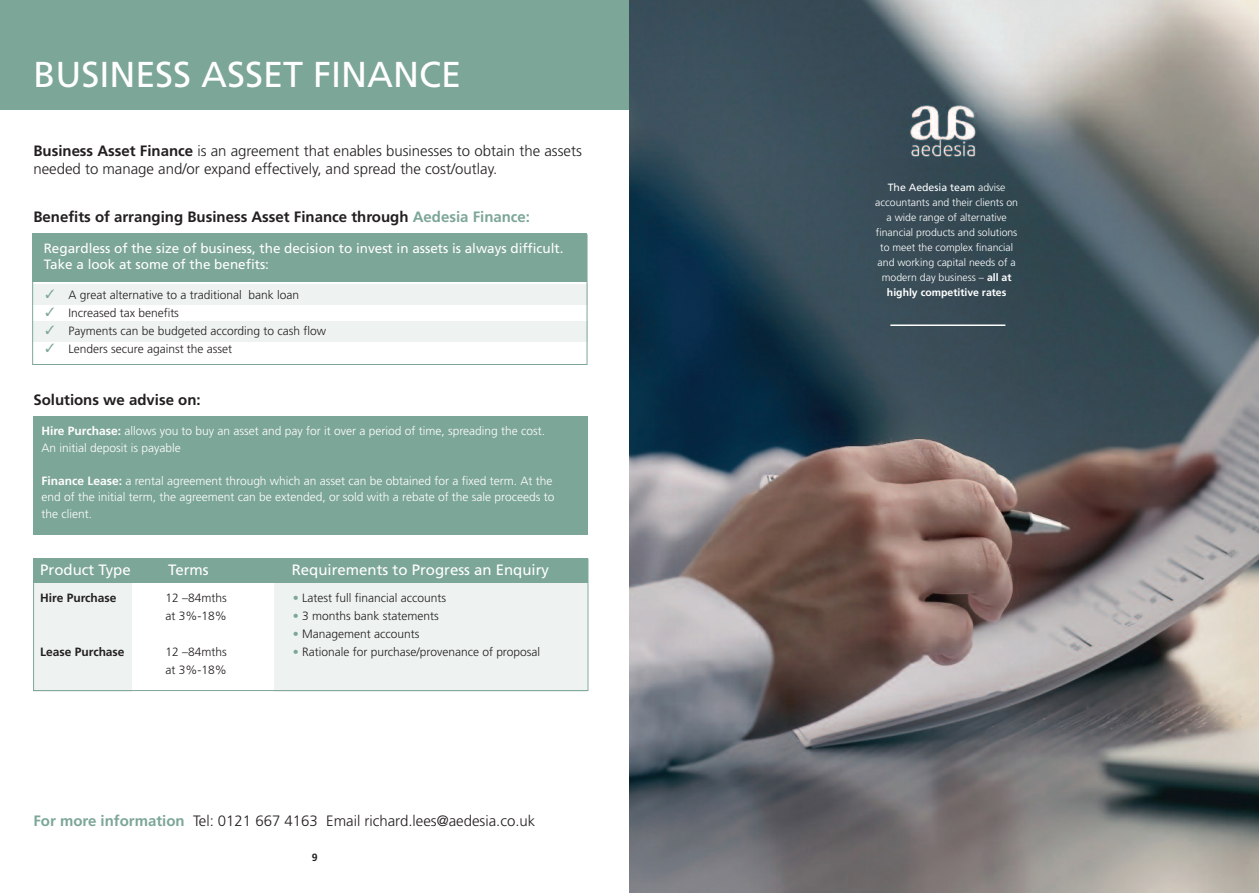
<style>
.page{position:relative;width:1259px;height:893px;background:#fff}
.page>*{position:absolute;margin:0;border:0;box-sizing:border-box;transform-origin:0 0}
.t1{font:36px "Frutiger";color:#fff}
.t2{font:300 15px/18px "Frutiger";color:#231f20}
.t3{font:700 15px "Frutiger";color:#231f20}
.t4{font:15px "Frutiger";color:#fff}
.t5{font:13.5px/16.5px "Frutiger";color:#fff}
.t6{font:300 12px/16.5px "Frutiger";color:#fff}
.t7{font:300 12px/18px "Frutiger";color:#231f20}
.t8{font:700 12px "Frutiger";color:#231f20}
.t9{font:12px/18px "Zapf Dingbats ITC";color:#7ca697;text-align:justify}
.t10{font:300 10.5px/15px "Frutiger";color:#fff;text-align:center}
.t11{font:700 10.5px "Frutiger";color:#231f20}
.s1{font-weight:700}
.s2{color:#7ca697}
.s3{font-weight:700;color:#7ca697}
.s4{font-weight:400}
</style>
<div class="page">
<div style="left:274px;top:581px;width:313px;height:111px;background:#eef3f1"></div>
<div style="left:33px;top:582px;width:99px;height:110px;background:#eef3f1"></div>
<div style="left:33px;top:558px;width:555px;height:25px;background:#7ca697"></div>
<div style="left:33px;top:285px;width:554px;height:20px;background:#eef3f1"></div>
<div style="left:33px;top:321px;width:554px;height:20px;background:#eef3f1"></div>
<div style="left:33px;top:233px;width:554px;height:49px;background:#7ca697"></div>
<div style="left:0;top:0;width:629px;height:110px;background:#7ca697"></div>
<div style="left:33px;top:416px;width:555px;height:119px;background:#7ca697"></div>
<div style="left:32px;top:235px;width:555px;height:130px;border:1px solid #7ca697"></div>
<img style="left:629px;top:0;width:630px;height:893px">
<img style="left:909px;top:106px;width:67px;height:51px">
<hr style="left:890px;top:324px;width:115px;height:2px;background:#fff">
<div style="left:33px;top:559px;width:555px;height:132px;border:1px solid #7ca697"></div>
<h1 class="t1" style="left:33px;top:60px;width:429px">BUSINESS ASSET FINANCE</h1>
<p class="t2" style="left:33px;top:143px;width:550px"><span class="s1">Business Asset Finance</span> is an agreement that enables businesses to obtain the assets needed to manage and/or expand effectively, and spread the cost/outlay.</p>
<p class="t3" style="left:33px;top:211px;width:498px">Benefits of arranging Business Asset Finance through <span class="s2">Aedesia Finance:</span></p>
<p class="t5" style="left:44px;top:241px;width:521px">Regardless of the size of business, the decision to invest in assets is always difficult.<br>Take a look at some of the benefits:</p>
<p class="t7" style="left:69px;top:287px;width:259px">A great alternative to a traditional bank loan Increased tax benefits<br>Payments can be budgeted according to cash flow Lenders secure against the asset</p>
<p class="t9" style="left:45px;top:285px;width:11px">✓ ✓ ✓ ✓</p>
<p class="t3" style="left:33px;top:394px;width:169px">Solutions we advise on:</p>
<p class="t6" style="left:42px;top:424px;width:505px"><span class="s1">Hire Purchase:</span> allows you to buy an asset and pay for it over a period of time, spreading the cost.<br>An initial deposit is payable</p>
<p class="t6" style="left:42px;top:473px;width:514px"><span class="s1">Finance Lease:</span> a rental agreement through which an asset can be obtained for a fixed term. At the end of the initial term, the agreement can be extended, or sold with a rebate of the sale proceeds to the client.</p>
<p class="t4" style="left:40px;top:564px;width:92px">Product Type</p>
<p class="t4" style="left:168px;top:564px;width:42px">Terms</p>
<p class="t4" style="left:292px;top:564px;width:259px">Requirements to Progress an Enquiry</p>
<p class="t8" style="left:40px;top:593px;width:78px">Hire Purchase</p>
<p class="t8" style="left:40px;top:647px;width:86px">Lease Purchase</p>
<p class="t7" style="left:165px;top:590px;width:63px">12 –84mths at 3%-18%</p>
<p class="t7" style="left:165px;top:644px;width:63px">12 –84mths at 3%-18%</p>
<p class="t7" style="left:293px;top:589px;width:155px"><span class="s2">•</span> Latest full financial accounts</p>
<p class="t7" style="left:293px;top:607px;width:147px"><span class="s2">•</span> 3 months bank statements</p>
<p class="t7" style="left:293px;top:625px;width:128px"><span class="s2">•</span> Management accounts</p>
<p class="t7" style="left:293px;top:643px;width:249px"><span class="s2">•</span> Rationale for purchase/provenance of proposal</p>
<p class="t2" style="left:33px;top:812px;width:503px"><span class="s3">For more information</span> Tel: 0121 667 4163 Email richard.lees@aedesia.co.uk</p>
<p class="t11" style="left:312px;top:853px;width:7px">9</p>
<p class="t10" style="left:875px;top:180px;width:144px"><span class="s4">The Aedesia team</span> advise accountants and their clients on a wide range of alternative financial products and solutions to meet the complex financial and working capital needs of a modern day business – <span class="s1">all at highly competitive rates</span></p>
</div>
